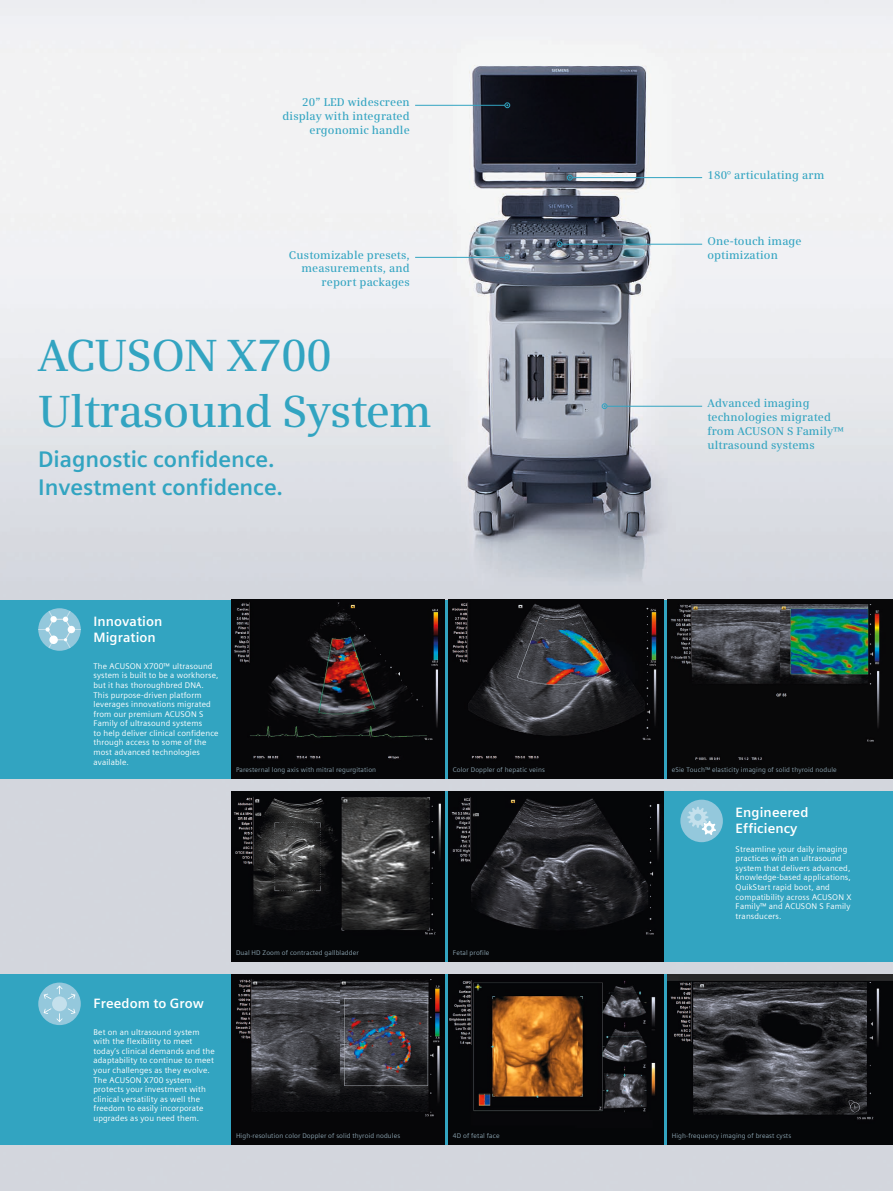
<style>
.page{position:relative;width:893px;height:1191px;background:#fff}
.page>*{position:absolute;margin:0;border:0;box-sizing:border-box;transform-origin:0 0}
.t1{font:600 45px/55.3px "Siemens Serif";letter-spacing:-.02em;color:#32a4c1}
.t2{font:700 22.5px/27.6px "Siemens Sans Global";letter-spacing:-.005em;color:#32a4c1}
.t3{font:700 13.5px/16px "Siemens Sans Global";letter-spacing:.005em;color:#fff}
.t4{font:600 11.25px/13.8px "Siemens Serif";letter-spacing:.01em;color:#32a4c1;text-align:right}
.t5{font:8.25px/9.6px "Siemens Sans Global";letter-spacing:.015em;color:#fff}
.t6{font:6.75px "Siemens Sans Global";letter-spacing:.015em;color:#8ba3b0}
</style>
<div class="page">
<img style="left:0;top:0;width:893px;height:1191px">
<div style="left:0;top:974px;width:232px;height:170px;background:#32a4c1"></div>
<div style="left:38px;top:982px;width:43px;height:43px;background:#94c8dc;border-radius:50%"></div>
<div style="left:52px;top:996px;width:15px;height:15px;background:#c4e0ec;border-radius:50%"></div>
<svg style="left:44px;top:1008px;width:31px;height:14px"></svg>
<svg style="left:44px;top:985px;width:31px;height:14px"></svg>
<div style="left:663px;top:791px;width:230px;height:170px;background:#32a4c1"></div>
<div style="left:680px;top:799px;width:43px;height:43px;background:#94c8dc;border-radius:50%"></div>
<svg style="left:687px;top:807px;width:29px;height:28px"></svg>
<div style="left:0;top:600px;width:232px;height:178px;background:#32a4c1"></div>
<svg style="left:38px;top:608px;width:43px;height:43px"></svg>
<div style="left:663px;top:600px;width:5px;height:178px;background:#32a4c1"></div>
<div style="left:663px;top:974px;width:5px;height:170px;background:#32a4c1"></div>
<div style="left:444px;top:600px;width:5px;height:178px;background:#32a4c1"></div>
<div style="left:444px;top:974px;width:5px;height:170px;background:#32a4c1"></div>
<div style="left:444px;top:791px;width:5px;height:170px;background:#32a4c1"></div>
<hr style="left:562px;top:244px;width:140px;height:1px;background:#32a4c1">
<hr style="left:572px;top:177px;width:130px;height:1px;background:#32a4c1">
<hr style="left:607px;top:406px;width:95px;height:1px;background:#32a4c1">
<svg style="left:602px;top:403px;width:5px;height:6px"></svg>
<svg style="left:567px;top:175px;width:5px;height:5px"></svg>
<hr style="left:415px;top:257px;width:90px;height:1px;background:#32a4c1">
<svg style="left:505px;top:255px;width:5px;height:5px"></svg>
<hr style="left:415px;top:105px;width:90px;height:1px;background:#32a4c1">
<svg style="left:505px;top:103px;width:5px;height:5px"></svg>
<svg style="left:557px;top:241px;width:5px;height:6px"></svg>
<img style="left:449px;top:600px;width:214px;height:178px">
<img style="left:449px;top:974px;width:214px;height:170px">
<img style="left:449px;top:791px;width:214px;height:170px">
<img style="left:232px;top:600px;width:212px;height:178px">
<img style="left:232px;top:974px;width:212px;height:170px">
<img style="left:232px;top:791px;width:212px;height:170px">
<img style="left:668px;top:600px;width:225px;height:178px">
<img style="left:668px;top:974px;width:225px;height:170px">
<h3 class="t4" style="left:282px;top:96px;width:129px">20” LED widescreen display with integrated ergonomic handle</h3>
<h3 class="t4" style="left:289px;top:248px;width:122px">Customizable presets, measurements, and report packages</h3>
<h1 class="t1" style="left:38px;top:328px;width:395px">ACUSON X700<br>Ultrasound System</h1>
<h2 class="t2" style="left:38px;top:446px;width:246px">Diagnostic confidence.<br>Investment confidence.</h2>
<h3 class="t3" style="left:94px;top:613px;width:70px">Innovation<br>Migration</h3>
<p class="t5" style="left:94px;top:661px;width:127px">The ACUSON X700™ ultrasound system is built to be a workhorse, but it has thoroughbred DNA.<br>This purpose-driven platform leverages innovations migrated from our premium ACUSON S<br>Family of ultrasound systems<br>to help deliver clinical confidence through access to some of the most advanced technologies available.</p>
<h3 class="t4" style="left:707px;top:168px;width:118px">180° articulating arm</h3>
<h3 class="t4" style="left:707px;top:234px;width:96px;text-align:left">One-touch image optimization</h3>
<h3 class="t4" style="left:707px;top:396px;width:138px;text-align:left">Advanced imaging technologies migrated from ACUSON S Family™ ultrasound systems</h3>
<p class="t6" style="left:236px;top:764px;width:142px">Paresternal long axis with mitral regurgitation</p>
<p class="t6" style="left:453px;top:764px;width:94px">Color Doppler of hepatic veins</p>
<p class="t6" style="left:672px;top:764px;width:166px">eSie Touch™ elasticity imaging of solid thyroid nodule</p>
<h3 class="t3" style="left:736px;top:804px;width:74px">Engineered<br>Efficiency</h3>
<h3 class="t3" style="left:94px;top:995px;width:112px">Freedom to Grow</h3>
<p class="t5" style="left:94px;top:1027px;width:123px">Bet on an ultrasound system with the flexibility to meet today’s clinical demands and the adaptability to continue to meet your challenges as they evolve.<br>The ACUSON X700 system protects your investment with clinical versatility as well the freedom to easily incorporate upgrades as you need them.</p>
<p class="t6" style="left:236px;top:947px;width:124px">Dual HD Zoom of contracted gallbladder</p>
<p class="t6" style="left:453px;top:947px;width:38px">Fetal profile</p>
<p class="t5" style="left:736px;top:844px;width:117px">Streamline your daily imaging practices with an ultrasound system that delivers advanced, knowledge-based applications,<br>QuikStart rapid boot, and compatibility across ACUSON X<br>Family™ and ACUSON S Family transducers.</p>
<p class="t6" style="left:236px;top:1130px;width:166px">High-resolution color Doppler of solid thyroid nodules</p>
<p class="t6" style="left:453px;top:1130px;width:48px">4D of fetal face</p>
<p class="t6" style="left:672px;top:1130px;width:121px">High-frequency imaging of breast cysts</p>
</div>
